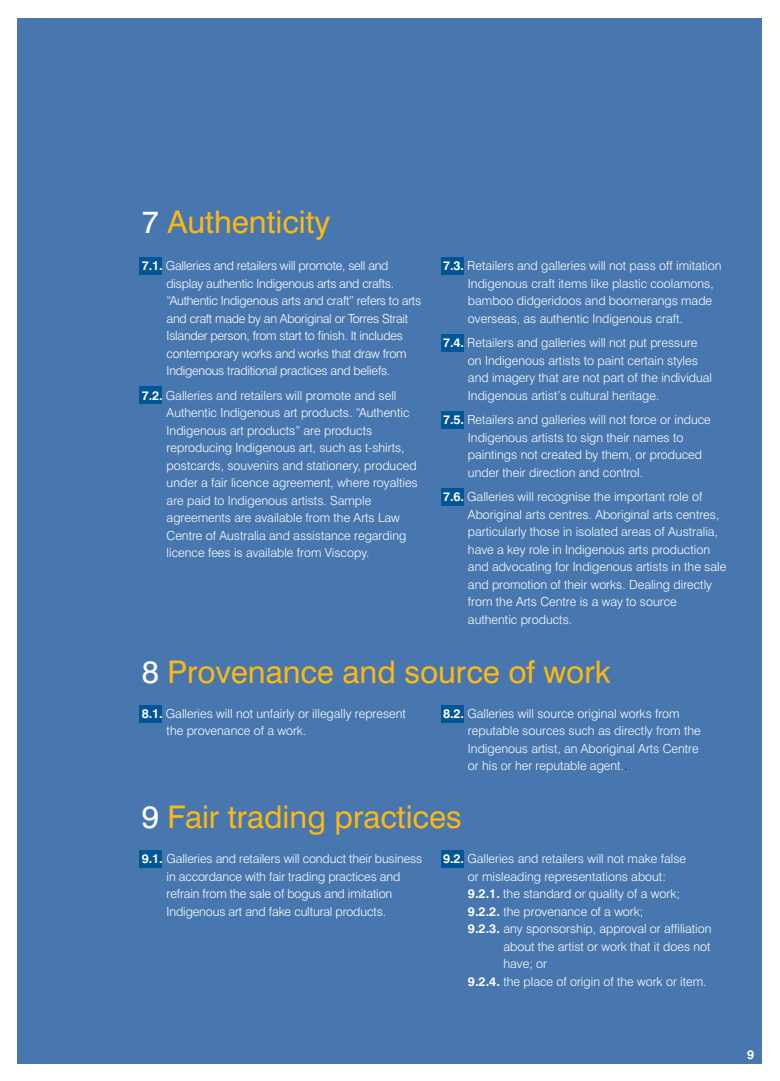
<style>
.page{position:relative;width:780px;height:1081px;background:#fff}
.page>*{position:absolute;margin:0;border:0;box-sizing:border-box;transform-origin:0 0}
.t1{font:31.25px "Swiss 721 BT";color:#fdb813}
.t2{font:300 12.5px/17.5px "Swiss 721 BT";color:#fff}
.t3{font:300 12.5px/17.5px "Swiss 721 BT";letter-spacing:-.02em;color:#fff}
.t4{font:700 12.5px "Swiss 721 BT";color:#fff}
.s1{color:#fff}
.s2{font-weight:700}
.s3{color:#000}
</style>
<div class="page">
<div style="left:18px;top:18px;width:744px;height:1045px;background:#4777ae"></div>
<div style="left:441px;top:705px;width:22px;height:17px;background:#005596"></div>
<div style="left:139px;top:705px;width:23px;height:17px;background:#005596"></div>
<div style="left:441px;top:257px;width:22px;height:18px;background:#005596"></div>
<div style="left:441px;top:334px;width:22px;height:18px;background:#005596"></div>
<div style="left:441px;top:411px;width:22px;height:17px;background:#005596"></div>
<div style="left:441px;top:488px;width:22px;height:18px;background:#005596"></div>
<div style="left:139px;top:257px;width:23px;height:18px;background:#005596"></div>
<div style="left:139px;top:386px;width:23px;height:17px;background:#005596"></div>
<div style="left:441px;top:850px;width:22px;height:18px;background:#005596"></div>
<div style="left:139px;top:850px;width:23px;height:18px;background:#005596"></div>
<h1 class="t1" style="left:142px;top:203px;width:190px"><span class="s1">7</span> Authenticity</h1>
<p class="t3" style="left:167px;top:257px;width:256px;text-indent:-25px"><span class="s2">7.1.</span> Galleries and retailers will promote, sell and display authentic Indigenous arts and crafts. “Authentic Indigenous arts and craft” refers to arts and craft made by an Aboriginal or Torres Strait Islander person, from start to finish. It includes contemporary works and works that draw from Indigenous traditional practices and beliefs.</p>
<p class="t2" style="left:167px;top:386px;width:253px;text-indent:-25px"><span class="s2">7.2.</span> Galleries and retailers will promote and sell Authentic Indigenous art products. “Authentic Indigenous art products” are products reproducing Indigenous art, such as t-shirts, postcards, souvenirs and stationery, produced under a fair licence agreement, where royalties are paid to Indigenous artists. Sample agreements are available from the Arts Law Centre of Australia and assistance regarding licence fees is available from Viscopy.</p>
<p class="t2" style="left:468px;top:257px;width:255px;text-indent:-25px"><span class="s2">7.3.</span> Retailers and galleries will not pass off imitation Indigenous craft items like plastic coolamons, bamboo didgeridoos and boomerangs made overseas, as authentic Indigenous craft.</p>
<p class="t2" style="left:468px;top:334px;width:246px;text-indent:-25px"><span class="s2">7.4.</span> Retailers and galleries will not put pressure on Indigenous artists to paint certain styles and imagery that are not part of the individual Indigenous artist’s cultural heritage.</p>
<p class="t2" style="left:468px;top:411px;width:244px;text-indent:-25px"><span class="s2">7.5.</span> Retailers and galleries will not force or induce Indigenous artists to sign their names to paintings not created by them, or produced under their direction and control.</p>
<p class="t2" style="left:468px;top:488px;width:260px;text-indent:-25px"><span class="s2">7.6.</span> Galleries will recognise the important role of Aboriginal arts centres. Aboriginal arts centres, particularly those in isolated areas of Australia, have a key role in Indigenous arts production and advocating for Indigenous artists in the sale and promotion of their works. Dealing directly from the Arts Centre is a way to source authentic products.</p>
<h1 class="t1" style="left:142px;top:653px;width:470px"><span class="s1">8</span> Provenance and source of work</h1>
<p class="t2" style="left:167px;top:704px;width:241px;text-indent:-25px"><span class="s2">8.1.</span> Galleries will not unfairly or illegally represent the provenance of a work.</p>
<p class="t2" style="left:468px;top:704px;width:234px;text-indent:-25px"><span class="s2">8.2.</span> Galleries will source original works from reputable sources such as directly from the Indigenous artist, an Aboriginal Arts Centre or his or her reputable agent.<span class="s3">.</span></p>
<h1 class="t1" style="left:142px;top:798px;width:321px"><span class="s1">9</span> Fair trading practices</h1>
<p class="t2" style="left:167px;top:850px;width:257px;text-indent:-25px"><span class="s2">9.1.</span> Galleries and retailers will conduct their business in accordance with fair trading practices and refrain from the sale of bogus and imitation Indigenous art and fake cultural products.</p>
<p class="t2" style="left:443px;top:850px;width:244px"><span class="s2">9.2.</span> Galleries and retailers will not make false</p>
<p class="t2" style="left:468px;top:867px;width:199px">or misleading representations about:</p>
<p class="t2" style="left:468px;top:885px;width:214px"><span class="s2">9.2.1.</span> the standard or quality of a work;</p>
<p class="t2" style="left:468px;top:902px;width:177px"><span class="s2">9.2.2.</span> the provenance of a work;</p>
<p class="t2" style="left:468px;top:920px;width:245px"><span class="s2">9.2.3.</span> any sponsorship, approval or affiliation</p>
<p class="t2" style="left:503px;top:937px;width:209px">about the artist or work that it does not</p>
<p class="t2" style="left:503px;top:955px;width:45px">have; or</p>
<p class="t2" style="left:468px;top:972px;width:240px"><span class="s2">9.2.4.</span> the place of origin of the work or item.</p>
<p class="t4" style="left:747px;top:1047px;width:9px">9</p>
</div>
